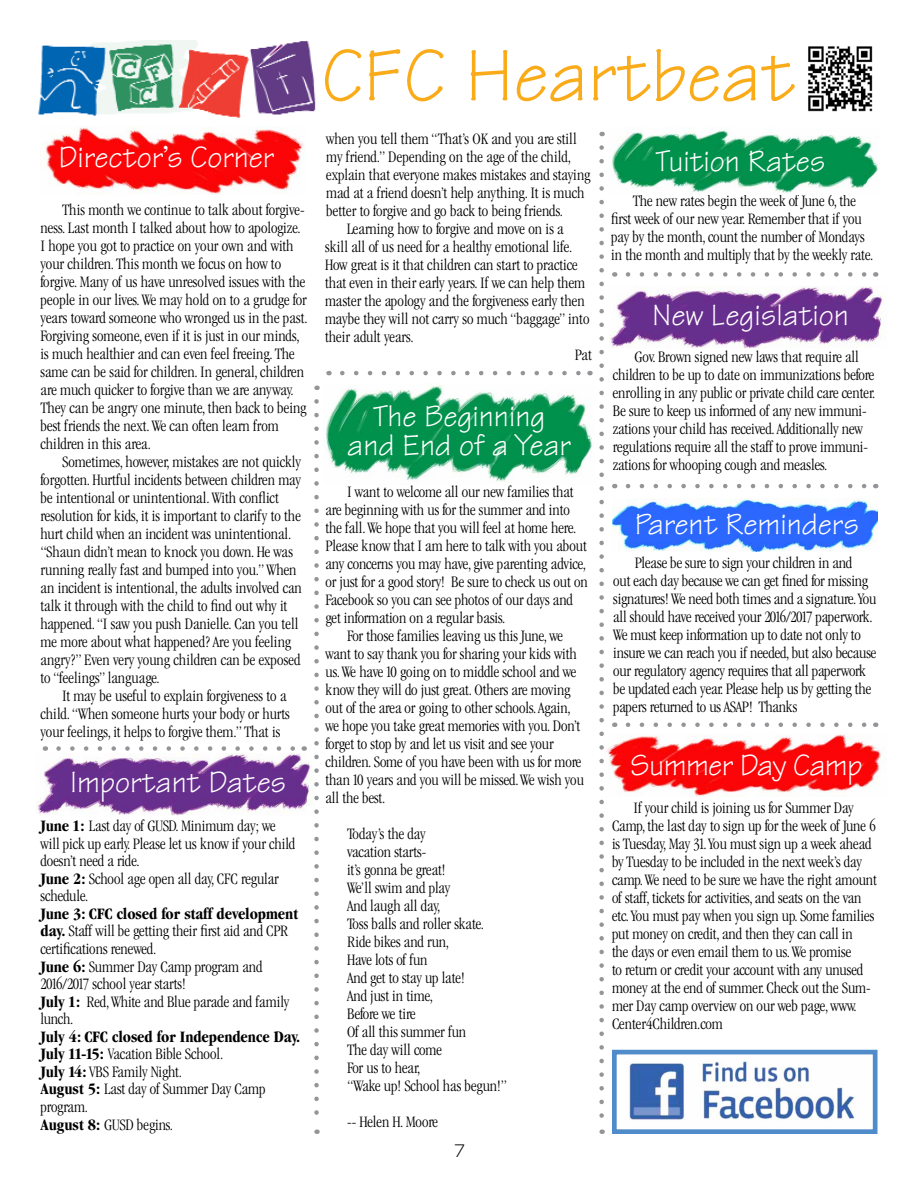
<style>
.page{position:relative;width:918px;height:1188px;background:#fff}
.page>*{position:absolute;margin:0;border:0;box-sizing:border-box;transform-origin:0 0}
.t1{font:77.7px "Tekton";color:#faab19}
.t2{font:31.5px/28.5px "Tekton";color:#fff;text-align:center}
.t3{font:31.5px "Tekton";letter-spacing:-.02em;color:#fff}
.t4{font:300 18px "Nexa";color:#000}
.t5{font:300 condensed 16.5px/18px "Garamond";color:#000}
.s1{font-weight:700}
</style>
<div class="page">
<img style="left:38px;top:40px;width:278px;height:78px">
<img style="left:808px;top:46px;width:65px;height:66px">
<img style="left:41px;top:126px;width:263px;height:68px">
<svg style="left:599px;top:147px;width:5px;height:987px"></svg>
<img style="left:629px;top:1060px;width:227px;height:60px">
<div style="left:612px;top:1050px;width:266px;height:84px;border:5px solid #508cca"></div>
<img style="left:606px;top:734px;width:275px;height:62px">
<img style="left:37px;top:754px;width:276px;height:61px">
<img style="left:326px;top:385px;width:266px;height:97px">
<img style="left:612px;top:499px;width:266px;height:52px">
<svg style="left:314px;top:401px;width:5px;height:733px"></svg>
<img style="left:609px;top:128px;width:269px;height:66px">
<svg style="left:342px;top:371px;width:239px;height:4px"></svg>
<svg style="left:59px;top:746px;width:236px;height:5px"></svg>
<svg style="left:628px;top:723px;width:239px;height:4px"></svg>
<img style="left:609px;top:287px;width:276px;height:61px">
<svg style="left:628px;top:272px;width:239px;height:5px"></svg>
<svg style="left:628px;top:484px;width:239px;height:4px"></svg>
<h2 class="t2" style="left:58px;top:143px;width:217px">Director’s Corner</h2>
<p class="t5" style="left:41px;top:201px;width:269px;text-indent:22px">This month we continue to talk about forgive&shy;ness. Last month I talked about how to apologize.<br>I hope you got to practice on your own and with your children. This month we focus on how to forgive. Many of us have unresolved issues with the people in our lives. We may hold on to a grudge for years toward someone who wronged us in the past.<br>Forgiving someone, even if it is just in our minds, is much healthier and can even feel freeing. The same can be said for children. In general, children are much quicker to forgive than we are anyway.<br>They can be angry one minute, then back to being best friends the next. We can often learn from children in this area.</p>
<p class="t5" style="left:41px;top:453px;width:263px;text-indent:22px">Sometimes, however, mistakes are not quickly forgotten. Hurtful incidents between children may be intentional or unintentional. With conflict resolution for kids, it is important to clarify to the hurt child when an incident was unintentional. “Shaun didn’t mean to knock you down. He was running really fast and bumped into you.” When an incident is intentional, the adults involved can talk it through with the child to find out why it happened. “I saw you push Danielle. Can you tell me more about what happened? Are you feeling angry?” Even very young children can be exposed to “feelings” language.</p>
<p class="t5" style="left:41px;top:687px;width:251px;text-indent:22px">It may be useful to explain forgiveness to a child. “When someone hurts your body or hurts your feelings, it helps to forgive them.” That is</p>
<h2 class="t2" style="left:70px;top:768px;width:218px">Important Dates</h2>
<p class="t5" style="left:40px;top:817px;width:256px;line-height:17.5px"><span class="s1">June 1:</span> Last day of GUSD. Minimum day; we will pick up early. Please let us know if your child doesn’t need a ride.<br><span class="s1">June 2:</span> School age open all day, CFC regular schedule.</p>
<p class="t5" style="left:40px;top:905px;width:259px;line-height:17.5px"><span class="s1">June 3: CFC closed for staff development day.</span> Staff will be getting their first aid and CPR certifications renewed.<br><span class="s1">June 6:</span> Summer Day Camp program and<br>2016/2017 school year starts!<br><span class="s1">July 1:</span> Red, White and Blue parade and family lunch.</p>
<p class="t5" style="left:40px;top:1028px;width:261px;line-height:17.5px"><span class="s1">July 4: CFC closed for Independence Day.<br>July 11-15:</span> Vacation Bible School.<br><span class="s1">July 14:</span> VBS Family Night.<br><span class="s1">August 5:</span> Last day of Summer Day Camp program.<br><span class="s1">August 8:</span> GUSD begins.</p>
<h1 class="t1" style="left:322px;top:27px;width:475px">CFC Heartbeat</h1>
<p class="t5" style="left:326px;top:130px;width:252px">when you tell them “That’s OK and you are still</p>
<p class="t5" style="left:326px;top:148px;width:246px">my friend.” Depending on the age of the child,</p>
<p class="t5" style="left:326px;top:166px;width:266px">explain that everyone makes mistakes and staying</p>
<p class="t5" style="left:326px;top:184px;width:260px">mad at a friend doesn’t help anything. It is much</p>
<p class="t5" style="left:326px;top:202px;width:238px">better to forgive and go back to being friends.</p>
<p class="t5" style="left:347px;top:220px;width:219px">Learning how to forgive and move on is a</p>
<p class="t5" style="left:325px;top:238px;width:249px">skill all of us need for a healthy emotional life.</p>
<p class="t5" style="left:325px;top:256px;width:254px">How great is it that children can start to practice</p>
<p class="t5" style="left:325px;top:274px;width:262px">that even in their early years. If we can help them</p>
<p class="t5" style="left:325px;top:292px;width:261px">master the apology and the forgiveness early then</p>
<p class="t5" style="left:325px;top:310px;width:266px">maybe they will not carry so much “baggage” into</p>
<p class="t5" style="left:325px;top:328px;width:90px">their adult years.</p>
<p class="t5" style="left:575px;top:346px;width:18px">Pat</p>
<h2 class="t2" style="left:347px;top:402px;width:225px">The Beginning and End of a Year</h2>
<p class="t5" style="left:347px;top:482px;width:228px">I want to welcome all our new families that</p>
<p class="t5" style="left:326px;top:500px;width:246px">are beginning with us for the summer and into</p>
<p class="t5" style="left:326px;top:518px;width:252px">the fall. We hope that you will feel at home here.</p>
<p class="t5" style="left:326px;top:536px;width:263px">Please know that I am here to talk with you about</p>
<p class="t5" style="left:326px;top:554px;width:262px">any concerns you may have, give parenting advice,</p>
<p class="t5" style="left:326px;top:572px;width:264px">or just for a good story! Be sure to check us out on</p>
<p class="t5" style="left:326px;top:590px;width:249px">Facebook so you can see photos of our days and</p>
<p class="t5" style="left:326px;top:608px;width:181px">get information on a regular basis.</p>
<p class="t5" style="left:347px;top:626px;width:217px">For those families leaving us this June, we</p>
<p class="t5" style="left:326px;top:644px;width:253px">want to say thank you for sharing your kids with</p>
<p class="t5" style="left:326px;top:662px;width:252px">us. We have 10 going on to middle school and we</p>
<p class="t5" style="left:326px;top:680px;width:247px">know they will do just great. Others are moving</p>
<p class="t5" style="left:326px;top:698px;width:247px">out of the area or going to other schools. Again,</p>
<p class="t5" style="left:326px;top:716px;width:256px">we hope you take great memories with you. Don’t</p>
<p class="t5" style="left:326px;top:734px;width:230px">forget to stop by and let us visit and see your</p>
<p class="t5" style="left:326px;top:752px;width:257px">children. Some of you have been with us for more</p>
<p class="t5" style="left:326px;top:770px;width:260px">than 10 years and you will be missed. We wish you</p>
<p class="t5" style="left:326px;top:788px;width:61px">all the best.</p>
<p class="t5" style="left:347px;top:824px;width:162px">Today’s the day<br>vacation starts-<br>it’s gonna be great!<br>We’ll swim and play<br>And laugh all day,<br>Toss balls and roller skate.<br>Ride bikes and run,<br>Have lots of fun<br>And get to stay up late!<br>And just in time,<br>Before we tire<br>Of all this summer fun<br>The day will come<br>For us to hear,<br>“Wake up! School has begun!”</p>
<p class="t5" style="left:347px;top:1112px;width:92px">-- Helen H. Moore</p>
<p class="t4" style="left:454px;top:1140px;width:12px">7</p>
<h2 class="t2" style="left:655px;top:147px;width:172px">Tuition Rates</h2>
<p class="t5" style="left:611px;top:192px;width:264px;text-indent:22px">The new rates begin the week of June 6, the first week of our new year. Remember that if you pay by the month, count the number of Mondays in the month and multiply that by the weekly rate.</p>
<h2 class="t2" style="left:652px;top:301px;width:198px">New Legislation</h2>
<p class="t5" style="left:613px;top:348px;width:264px;text-indent:22px">Gov. Brown signed new laws that require all children to be up to date on immunizations before enrolling in any public or private child care center.<br>Be sure to keep us informed of any new immuni&shy;zations your child has received. Additionally new regulations require all the staff to prove immuni&shy;zations for whooping cough and measles.</p>
<h2 class="t2" style="left:635px;top:510px;width:226px">Parent Reminders</h2>
<p class="t5" style="left:613px;top:554px;width:265px;text-indent:22px">Please be sure to sign your children in and<br>out each day because we can get fined for missing signatures! We need both times and a signature. You all should have received your 2016/2017 paperwork.<br>We must keep information up to date not only to insure we can reach you if needed, but also because our regulatory agency requires that all paperwork be updated each year. Please help us by getting the papers returned to us ASAP! Thanks</p>
<h2 class="t3" style="left:630px;top:746px;width:234px">Summer Day Camp</h2>
<p class="t5" style="left:612px;top:799px;width:266px;text-indent:22px">If your child is joining us for Summer Day Camp, the last day to sign up for the week of June 6 is Tuesday,May 31.You must sign up a week ahead by Tuesday to be included in the next week’s day camp. We need to be sure we have the right amount of staff, tickets for activities, and seats on the van etc. You must pay when you sign up. Some families put money on credit, and then they can call in<br>the days or even email them to us. We promise<br>to return or credit your account with any unused money at the end of summer. Check out the Sum&shy;mer Day camp overview on our web page, www.<br>Center4Children.com</p>
</div>
